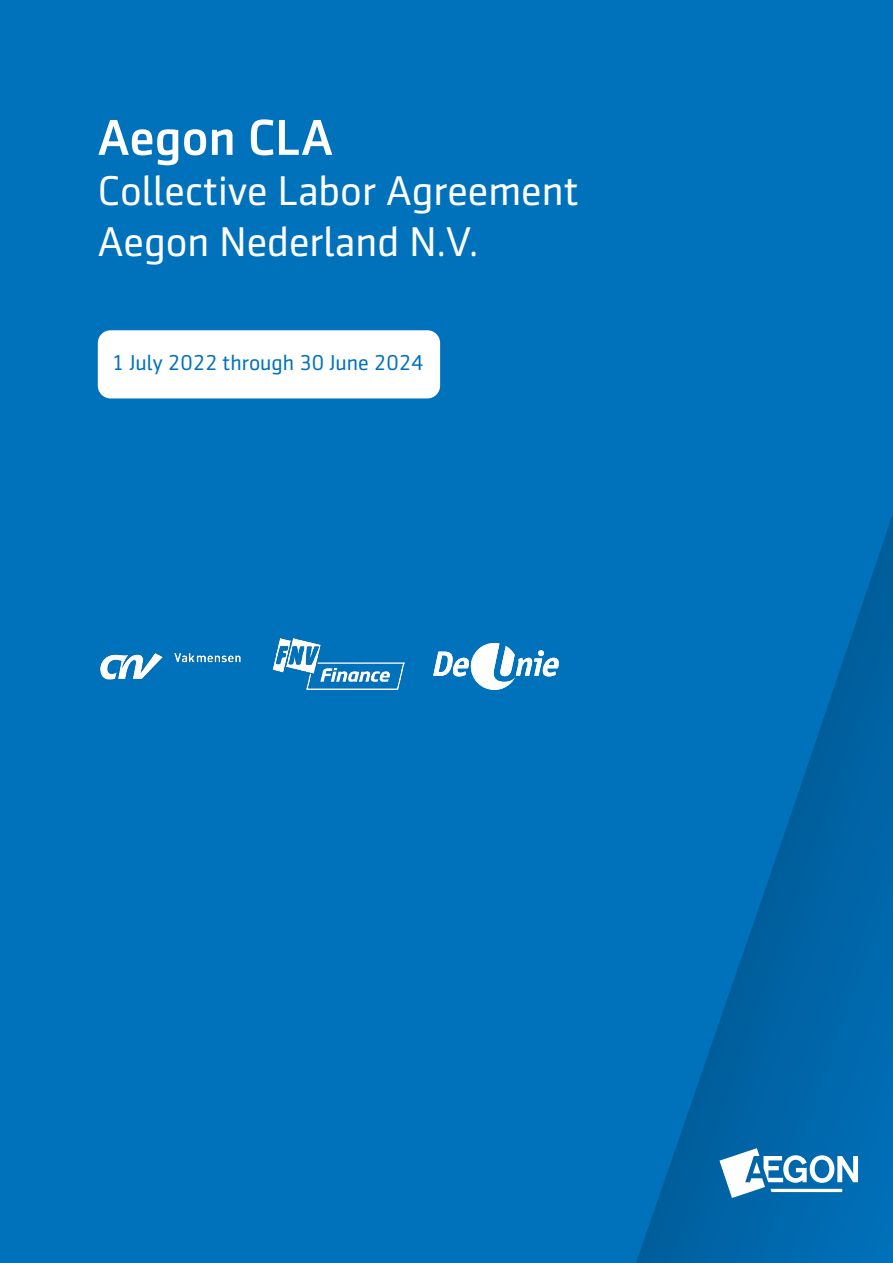
<style>
.page{position:relative;width:893px;height:1263px;background:#0072bc}
.page>*{position:absolute;margin:0;border:0;box-sizing:border-box;transform-origin:0 0}
.t1{font:500 51px "Sentico Sans DT";color:#fff}
.t2{font:42px/50.4px "Sentico Sans DT";color:#fff}
.t3{font:21.75px "Sentico Sans DT";color:#0072bc}
</style>
<div class="page">
<svg style="left:636px;top:514px;width:257px;height:749px"></svg>
<svg style="left:719px;top:1148px;width:139px;height:50px"></svg>
<div style="left:98px;top:330px;width:342px;height:68px;background:#fff;border-radius:13px"></div>
<img style="left:100px;top:653px;width:141px;height:27px">
<img style="left:272px;top:638px;width:132px;height:51px">
<svg style="left:433px;top:643px;width:126px;height:47px"></svg>
<p class="t1" style="left:98px;top:109px;width:237px">Aegon CLA</p>
<p class="t2" style="left:98px;top:166px;width:483px">Collective Labor Agreement<br>Aegon Nederland N.V.</p>
<p class="t3" style="left:112px;top:351px;width:313px">1 July 2022 through 30 June 2024</p>
</div>
